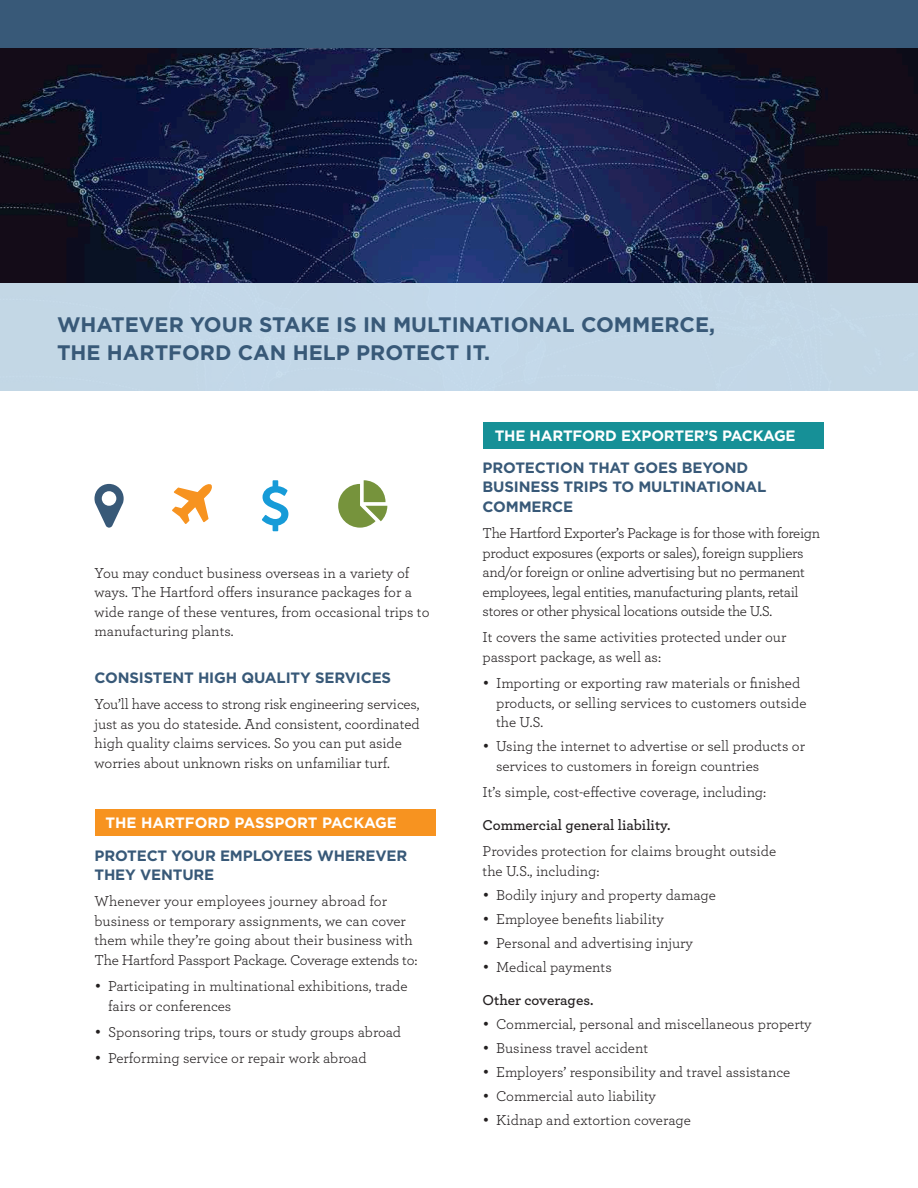
<style>
.page{position:relative;width:918px;height:1188px;background:#fff}
.page>*{position:absolute;margin:0;border:0;box-sizing:border-box;transform-origin:0 0}
.t1{font:700 21px/28.5px "Gotham";color:#385978}
.Body{font:15px/19.5px "Archer";letter-spacing:-.005em;color:#231f20}
.Body-2{font:15px/19.5px "Archer";letter-spacing:-.025em;color:#231f20}
.Subhead{font:700 15px/19.5px "Gotham";letter-spacing:-.01em;color:#385978}
.Subhead-2{font:700 15px "Gotham";letter-spacing:-.015em;color:#fff}
.SubSubhead{font:600 15px "Archer";color:#231f20}
.s1{font-family:"Gotham"}
</style>
<div class="page">
<img style="left:0;top:47px;width:918px;height:236px">
<div style="left:0;top:283px;width:918px;height:108px;background:#c3d7e7"></div>
<div style="left:0;top:0;width:918px;height:47px;background:#385978"></div>
<div style="left:95px;top:810px;width:341px;height:26px;background:#f79320"></div>
<div style="left:483px;top:422px;width:341px;height:26px;background:#169097"></div>
<p class="t1" style="left:57px;top:310px;width:660px">WHATEVER YOUR STAKE IS IN MULTINATIONAL COMMERCE,<br>THE HARTFORD CAN HELP PROTECT IT.</p>
<p class="Body" style="left:94px;top:562px;width:337px">You may conduct business overseas in a variety of ways. The Hartford offers insurance packages for a wide range of these ventures, from occasional trips to manufacturing plants.</p>
<p class="Subhead" style="left:94px;top:668px;width:298px">CONSISTENT HIGH QUALITY SERVICES</p>
<p class="Body" style="left:94px;top:694px;width:327px">You’ll have access to strong risk engineering services, just as you do stateside. And consistent, coordinated high quality claims services. So you can put aside worries about unknown risks on unfamiliar turf.</p>
<p class="Subhead-2" style="left:105px;top:813px;width:293px">THE HARTFORD PASSPORT PACKAGE</p>
<p class="Subhead" style="left:94px;top:845px;width:314px">PROTECT YOUR EMPLOYEES WHEREVER<br>THEY VENTURE</p>
<p class="Body" style="left:94px;top:891px;width:324px">Whenever your employees journey abroad for business or temporary assignments, we can cover them while they’re going about their business with The Hartford Passport Package. Coverage extends to:</p>
<p class="Body" style="left:108px;top:976px;width:301px;text-indent:-14px"><span class="s1">•</span> Participating in multinational exhibitions, trade fairs or conferences</p>
<p class="Body" style="left:94px;top:1021px;width:308px"><span class="s1">•</span> Sponsoring trips, tours or study groups abroad</p>
<p class="Body" style="left:94px;top:1048px;width:274px"><span class="s1">•</span> Performing service or repair work abroad</p>
<p class="Subhead-2" style="left:495px;top:426px;width:302px">THE HARTFORD EXPORTER’S PACKAGE</p>
<p class="Subhead" style="left:483px;top:458px;width:285px">PROTECTION THAT GOES BEYOND<br>BUSINESS TRIPS TO MULTINATIONAL<br>COMMERCE</p>
<p class="Body-2" style="left:483px;top:523px;width:339px">The Hartford Exporter’s Package is for those with foreign product exposures (exports or sales), foreign suppliers and/or foreign or online advertising but no permanent employees, legal entities, manufacturing plants, retail stores or other physical locations outside the U.S.</p>
<p class="Body" style="left:483px;top:627px;width:305px">It covers the same activities protected under our passport package, as well as:</p>
<p class="Body" style="left:496px;top:673px;width:312px;text-indent:-14px"><span class="s1">•</span> Importing or exporting raw materials or finished products, or selling services to customers outside the U.S.</p>
<p class="Body" style="left:496px;top:736px;width:310px;text-indent:-14px"><span class="s1">•</span> Using the internet to advertise or sell products or services to customers in foreign countries</p>
<p class="Body" style="left:483px;top:781px;width:285px">It’s simple, cost-effective coverage, including:</p>
<p class="SubSubhead" style="left:483px;top:814px;width:189px">Commercial general liability.</p>
<p class="Body" style="left:483px;top:841px;width:295px">Provides protection for claims brought outside the U.S., including:</p>
<p class="Body" style="left:483px;top:884px;width:235px"><span class="s1">•</span> Bodily injury and property damage</p>
<p class="Body" style="left:483px;top:908px;width:183px"><span class="s1">•</span> Employee benefits liability</p>
<p class="Body" style="left:483px;top:932px;width:212px"><span class="s1">•</span> Personal and advertising injury</p>
<p class="Body" style="left:483px;top:957px;width:131px"><span class="s1">•</span> Medical payments</p>
<p class="SubSubhead" style="left:483px;top:989px;width:112px">Other coverages.</p>
<p class="Body" style="left:483px;top:1014px;width:331px"><span class="s1">•</span> Commercial, personal and miscellaneous property</p>
<p class="Body" style="left:483px;top:1038px;width:167px"><span class="s1">•</span> Business travel accident</p>
<p class="Body" style="left:483px;top:1062px;width:309px"><span class="s1">•</span> Employers’ responsibility and travel assistance</p>
<p class="Body" style="left:483px;top:1086px;width:175px"><span class="s1">•</span> Commercial auto liability</p>
<p class="Body" style="left:483px;top:1110px;width:210px"><span class="s1">•</span> Kidnap and extortion coverage</p>
</div>
